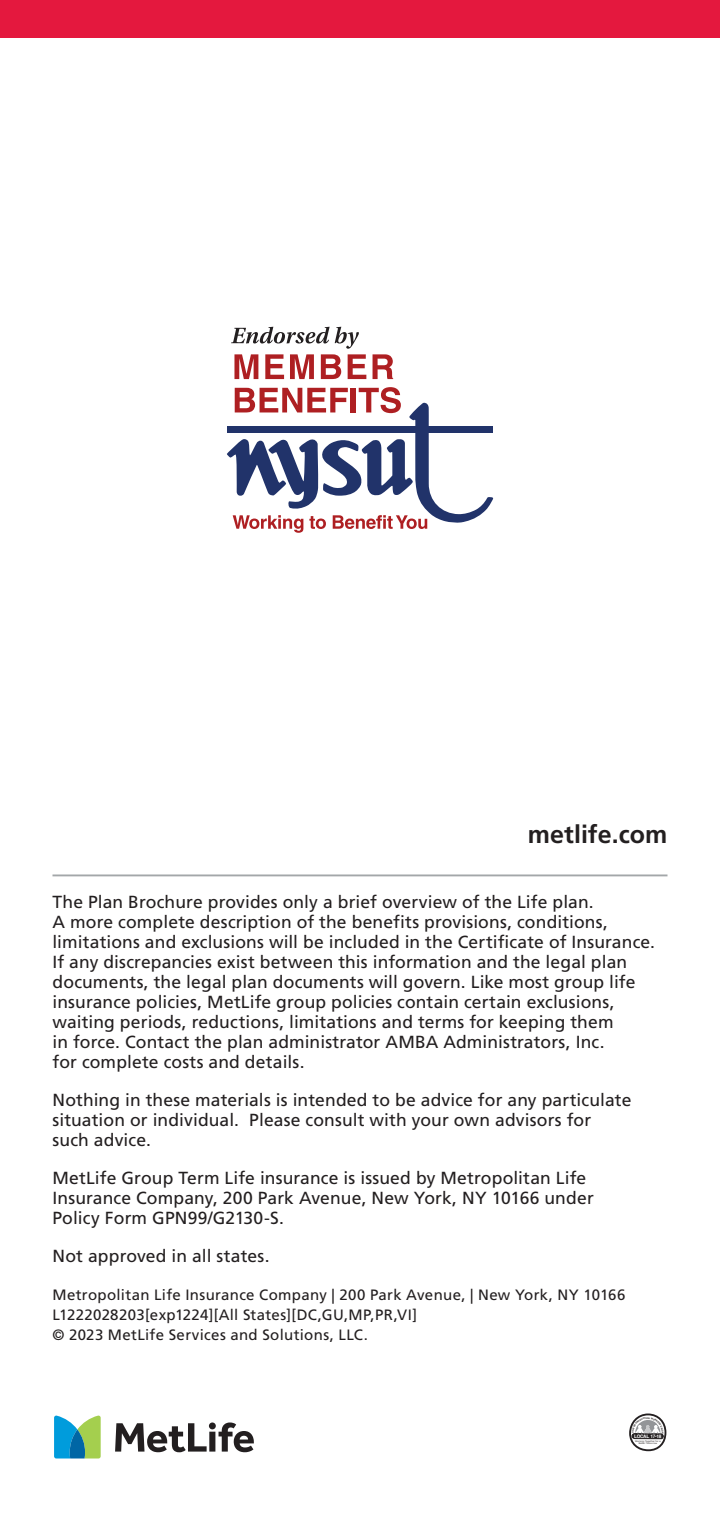
<style>
.page{position:relative;width:720px;height:1530px;background:#fff}
.page>*{position:absolute;margin:0;border:0;box-sizing:border-box;transform-origin:0 0}
.t1{font:700 25px "Frutiger LT Std";color:#231f20}
.t2{font:17.5px/20px "Frutiger LT Std";letter-spacing:.005em;color:#231f20}
.t3{font:15px/20px "Frutiger LT Std";letter-spacing:.02em;color:#231f20}
.t4{font:700 4.75px "Helvetica";letter-spacing:-.055em;color:#fff}
</style>
<div class="page">
<hr style="left:52px;top:874px;width:616px;height:2px;background:#a3a7a9">
<svg style="left:115px;top:1422px;width:139px;height:30px"></svg>
<svg style="left:54px;top:1415px;width:47px;height:44px"></svg>
<svg style="left:630px;top:1414px;width:35px;height:36px"></svg>
<div style="left:629px;top:1414px;width:37px;height:37px;border:2px solid #231f20;border-radius:50%"></div>
<div style="left:632px;top:1434px;width:31px;height:5px;background:#231f20;border-radius:2px"></div>
<div style="left:632px;top:1433px;width:31px;height:6px;border:1px solid #231f20;border-radius:2px"></div>
<svg style="left:635px;top:1419px;width:26px;height:14px"></svg>
<div style="left:0;top:0;width:720px;height:38px;background:#e4183e"></div>
<svg style="left:373px;top:354px;width:20px;height:25px"></svg>
<svg style="left:227px;top:387px;width:266px;height:146px"></svg>
<svg style="left:231px;top:327px;width:135px;height:52px"></svg>
<h1 class="t1" style="left:528px;top:820px;width:141px">metlife.com</h1>
<p class="t2" style="left:52px;top:892px;width:604px">The Plan Brochure provides only a brief overview of the Life plan.<br>A more complete description of the benefits provisions, conditions, limitations and exclusions will be included in the Certificate of Insurance.<br>If any discrepancies exist between this information and the legal plan documents, the legal plan documents will govern. Like most group life insurance policies, MetLife group policies contain certain exclusions, waiting periods, reductions, limitations and terms for keeping them<br>in force. Contact the plan administrator AMBA Administrators, Inc.<br>for complete costs and details.</p>
<p class="t2" style="left:52px;top:1090px;width:580px">Nothing in these materials is intended to be advice for any particulate situation or individual. Please consult with your own advisors for such advice.</p>
<p class="t2" style="left:52px;top:1168px;width:543px">MetLife Group Term Life insurance is issued by Metropolitan Life<br>Insurance Company, 200 Park Avenue, New York, NY 10166 under<br>Policy Form GPN99/G2130-S.</p>
<p class="t2" style="left:52px;top:1246px;width:219px">Not approved in all states.</p>
<p class="t3" style="left:52px;top:1285px;width:574px">Metropolitan Life Insurance Company | 200 Park Avenue, | New York, NY 10166<br>L1222028203[exp1224][All States][DC,GU,MP,PR,VI]<br>© 2023 MetLife Services and Solutions, LLC.</p>
<p class="t4" style="left:634px;top:1432px;width:29px">LOCAL 17-18</p>
</div>
